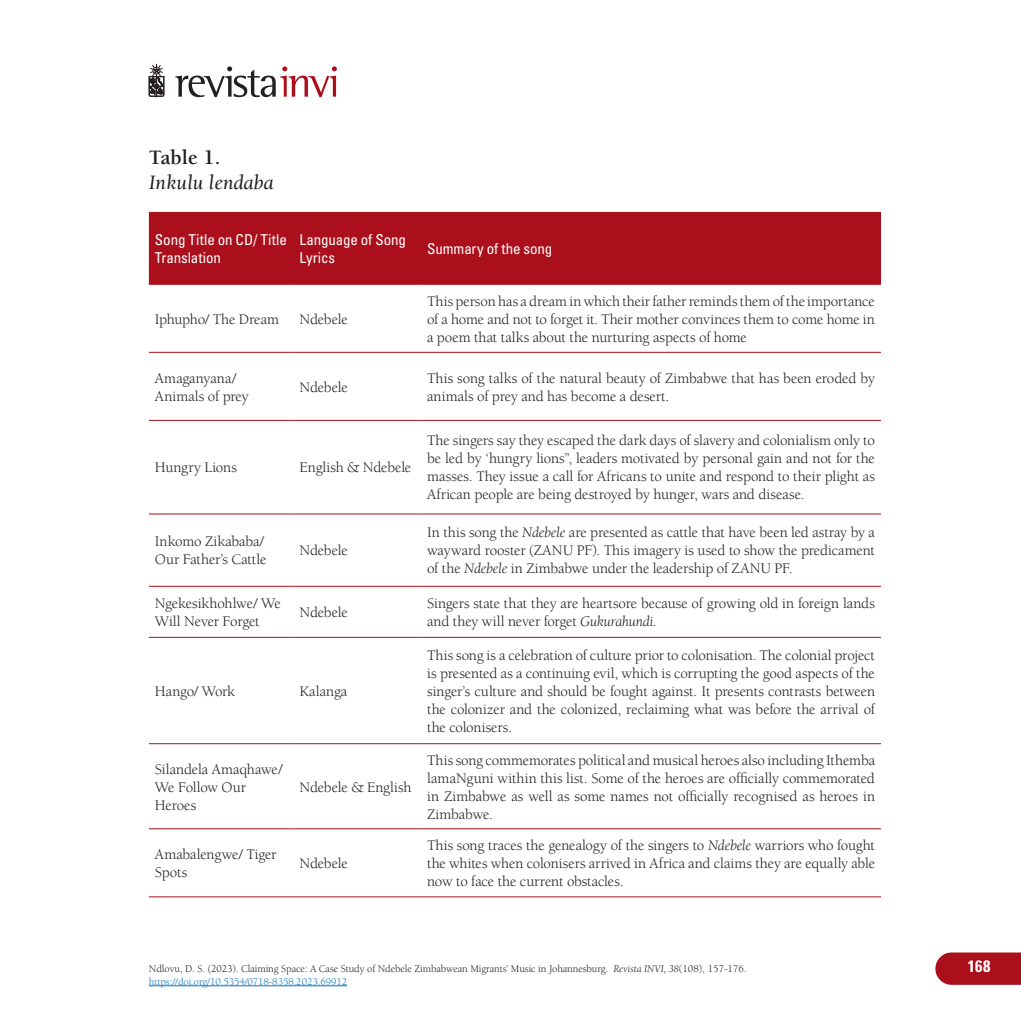
<style>
.page{position:relative;width:1021px;height:1021px;background:#fff}
.page>*{position:absolute;margin:0;border:0;box-sizing:border-box;transform-origin:0 0}
.sub_tablas{font:italic 21px "Berkeley Std";color:#231f20}
.sub_tablas-2{font:700 21px "Berkeley Std";color:#231f20}
.t1{font:700 condensed 16.5px "Univers LT Std";color:#fff}
.txt_tabla{font:15px/18px "Berkeley Std";letter-spacing:-.01em;color:#231f20}
.txt_tabla_sub{font:condensed 15px/18px "Univers LT Std";letter-spacing:-.005em;color:#fff}
.t2{font:10.5px "Berkeley Std";letter-spacing:-.01em;color:#231f20}
.t3{font:10.5px "Berkeley Std";letter-spacing:-.01em;color:#1074bc}
.s1{font-style:italic}
.s2{font-family:"Berkeley Pro";font-style:italic}
.s3{font-style:inherit}
</style>
<div class="page">
<svg style="left:175px;top:66px;width:162px;height:31px"></svg>
<svg style="left:149px;top:64px;width:15px;height:33px"></svg>
<svg style="left:935px;top:952px;width:85px;height:32px;background:#af1c28"></svg>
<hr style="left:149px;top:985px;width:198px;height:1px;background:#1074bc">
<div style="left:149px;top:212px;width:732px;height:72px;background:#ab0f1b"></div>
<hr style="left:149px;top:284px;width:144px;height:1px;background:#ab0f1b">
<hr style="left:293px;top:284px;width:128px;height:1px;background:#ab0f1b">
<hr style="left:421px;top:284px;width:460px;height:1px;background:#ab0f1b">
<hr style="left:149px;top:352px;width:144px;height:1px;background:#ab0f1b">
<hr style="left:293px;top:352px;width:128px;height:1px;background:#ab0f1b">
<hr style="left:421px;top:352px;width:460px;height:1px;background:#ab0f1b">
<hr style="left:149px;top:420px;width:144px;height:1px;background:#ab0f1b">
<hr style="left:293px;top:420px;width:128px;height:1px;background:#ab0f1b">
<hr style="left:421px;top:420px;width:460px;height:1px;background:#ab0f1b">
<hr style="left:149px;top:513px;width:144px;height:1px;background:#ab0f1b">
<hr style="left:293px;top:513px;width:128px;height:1px;background:#ab0f1b">
<hr style="left:421px;top:513px;width:460px;height:1px;background:#ab0f1b">
<hr style="left:149px;top:586px;width:144px;height:1px;background:#ab0f1b">
<hr style="left:293px;top:586px;width:128px;height:1px;background:#ab0f1b">
<hr style="left:421px;top:586px;width:460px;height:1px;background:#ab0f1b">
<hr style="left:149px;top:637px;width:144px;height:1px;background:#ab0f1b">
<hr style="left:293px;top:637px;width:128px;height:1px;background:#ab0f1b">
<hr style="left:421px;top:637px;width:460px;height:1px;background:#ab0f1b">
<hr style="left:149px;top:743px;width:144px;height:1px;background:#ab0f1b">
<hr style="left:293px;top:743px;width:128px;height:1px;background:#ab0f1b">
<hr style="left:421px;top:743px;width:460px;height:1px;background:#ab0f1b">
<hr style="left:149px;top:828px;width:144px;height:1px;background:#ab0f1b">
<hr style="left:293px;top:828px;width:128px;height:1px;background:#ab0f1b">
<hr style="left:421px;top:828px;width:460px;height:1px;background:#ab0f1b">
<hr style="left:149px;top:896px;width:144px;height:1px;background:#ab0f1b">
<hr style="left:293px;top:896px;width:128px;height:1px;background:#ab0f1b">
<hr style="left:421px;top:896px;width:460px;height:1px;background:#ab0f1b">
<p class="sub_tablas-2" style="left:149px;top:146px;width:73px">Table 1.</p>
<p class="sub_tablas" style="left:149px;top:171px;width:126px">Inkulu lendaba</p>
<p class="txt_tabla_sub" style="left:155px;top:230px;width:133px">Song Title on CD/ Title<br>Translation</p>
<p class="txt_tabla_sub" style="left:299px;top:230px;width:108px">Language of Song<br>Lyrics</p>
<p class="txt_tabla_sub" style="left:427px;top:239px;width:127px">Summary of the song</p>
<p class="txt_tabla" style="left:155px;top:310px;width:126px">Iphupho/ The Dream</p>
<p class="txt_tabla" style="left:299px;top:310px;width:50px">Ndebele</p>
<p class="txt_tabla" style="left:427px;top:292px;width:449px;text-align:justify">This person has a dream in which their father reminds them of the importance of a home and not to forget it. Their mother convinces them to come home in a poem that talks about the nurturing aspects of home</p>
<p class="txt_tabla" style="left:155px;top:369px;width:95px">Amaganyana/<br>Animals of prey</p>
<p class="txt_tabla" style="left:299px;top:378px;width:50px">Ndebele</p>
<p class="txt_tabla" style="left:427px;top:369px;width:449px">This song talks of the natural beauty of Zimbabwe that has been eroded by animals of prey and has become a desert.</p>
<p class="txt_tabla" style="left:155px;top:459px;width:84px">Hungry Lions</p>
<p class="txt_tabla" style="left:299px;top:459px;width:113px">English &amp; Ndebele</p>
<p class="txt_tabla" style="left:155px;top:533px;width:113px">Inkomo Zikababa/<br>Our Father’s Cattle</p>
<p class="txt_tabla" style="left:299px;top:542px;width:50px">Ndebele</p>
<p class="txt_tabla" style="left:427px;top:432px;width:449px;text-align:justify">The singers say they escaped the dark days of slavery and colonialism only to be led by ‘hungry lions”, leaders motivated by personal gain and not for the masses. They issue a call for Africans to unite and respond to their plight as African people are being destroyed by hunger, wars and disease.</p>
<p class="txt_tabla" style="left:427px;top:524px;width:449px;text-align:justify">In this song the <span class="s1">Ndebele</span> are presented as cattle that have been led astray by a wayward rooster (ZANU PF). This imagery is used to show the predicament of the <span class="s1">Ndebele</span> in Zimbabwe under the leadership of ZANU PF.</p>
<p class="txt_tabla" style="left:155px;top:594px;width:127px">Ngekesikhohlwe/ We<br>Will Never Forget</p>
<p class="txt_tabla" style="left:299px;top:603px;width:50px">Ndebele</p>
<p class="txt_tabla" style="left:427px;top:594px;width:449px">Singers state that they are heartsore because of growing old in foreign lands and they will never forget <span class="s1">Gukurahundi.</span></p>
<p class="txt_tabla" style="left:155px;top:682px;width:82px">Hango/ Work</p>
<p class="txt_tabla" style="left:299px;top:682px;width:49px">Kalanga</p>
<p class="txt_tabla" style="left:155px;top:760px;width:129px">Silandela Amaqhawe/<br>We Follow Our<br>Heroes</p>
<p class="txt_tabla" style="left:299px;top:778px;width:113px">Ndebele &amp; English</p>
<p class="txt_tabla" style="left:155px;top:845px;width:123px">Amabalengwe/ Tiger<br>Spots</p>
<p class="txt_tabla" style="left:299px;top:854px;width:50px">Ndebele</p>
<p class="txt_tabla" style="left:427px;top:646px;width:449px;text-align:justify">This song is a celebration of culture prior to colonisation. The colonial project is presented as a continuing evil, which is corrupting the good aspects of the singer’s culture and should be fought against. It presents contrasts between the colonizer and the colonized, reclaiming what was before the arrival of the colonisers.</p>
<p class="txt_tabla" style="left:427px;top:751px;width:449px;text-align:justify">This song commemorates political and musical heroes also including Ithemba lamaNguni within this list. Some of the heroes are officially commemorated in Zimbabwe as well as some names not officially recognised as heroes in Zimbabwe.</p>
<p class="txt_tabla" style="left:427px;top:836px;width:449px;text-align:justify">This song traces the genealogy of the singers to <span class="s1">Ndebele</span> warriors who fought the whites when colonisers arrived in Africa and claims they are equally able now to face the current obstacles.</p>
<p class="t2" style="left:149px;top:963px;width:599px">Ndlovu, D. S. (2023). Claiming Space: A Case Study of Ndebele Zimbabwean Migrants’ Music in Johannesburg. <span class="s2">Revista INVI, 38</span>(108), <span class="s3">157-176</span>.</p>
<p class="t1" style="left:967px;top:956px;width:24px">168</p>
<p class="t3" style="left:149px;top:975px;width:200px">https://doi.org/10.5354/0718-8358.2023.69912</p>
</div>
